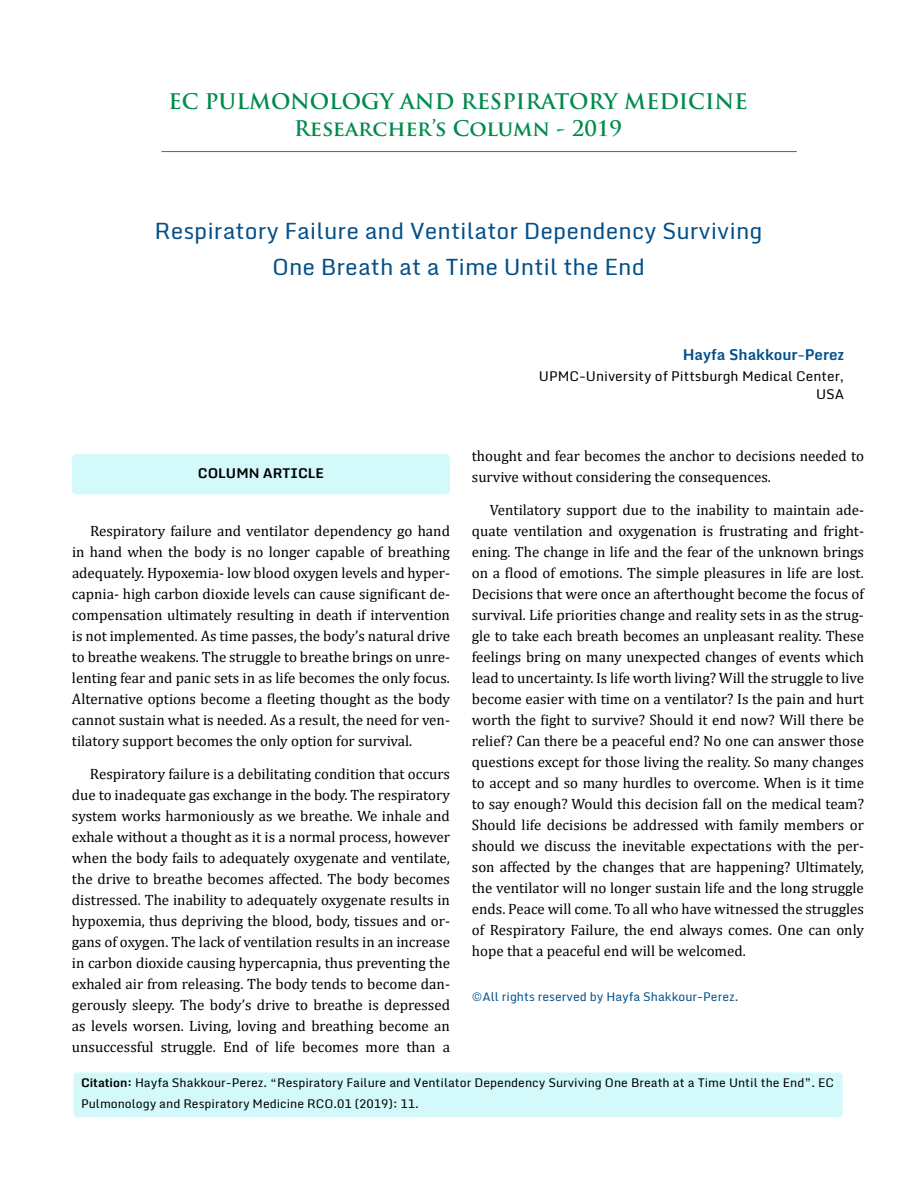
<style>
.page{position:relative;width:918px;height:1188px;background:#fff}
.page>*{position:absolute;margin:0;border:0;box-sizing:border-box;transform-origin:0 0}
.t1{font:22.5px/36px "Monda";color:#035089;text-align:center}
.t2{font:700 21px/27px "Trajan Pro";color:#008b4d;text-align:center}
.t3{font:15px/21px "Cambria";color:#000;text-align:justify}
.t4{font:700 15px "Monda";color:#035089}
.t5{font:13.5px/18px "Monda";color:#000;text-align:right}
.t6{font:700 13.5px "Monda";color:#000}
.t7{font:12px/21px "Monda";color:#000}
.t8{font:12px "Monda";color:#035089}
.s1{font-weight:700}
</style>
<div class="page">
<div style="left:73px;top:1072px;width:770px;height:46px;background:#d3f9fa;border-radius:4px"></div>
<div style="left:72px;top:1071px;width:772px;height:48px;border:2px solid #fff;border-radius:4px"></div>
<hr style="left:161px;top:151px;width:636px;height:1px;background:#625d5b">
<div style="left:72px;top:454px;width:378px;height:40px;background:#d3f9fa;border-radius:4px"></div>
<h2 class="t2" style="left:169px;top:88px;width:581px">EC PULMONOLOGY AND RESPIRATORY MEDICINE<br>Researcher’s Column - 2019</h2>
<h1 class="t1" style="left:155px;top:214px;width:609px">Respiratory Failure and Ventilator Dependency Surviving<br>One Breath at a Time Until the End</h1>
<p class="t6" style="left:198px;top:461px;width:128px">COLUMN ARTICLE</p>
<p class="t3" style="left:72px;top:520px;width:380px;text-indent:18px">Respiratory failure and ventilator dependency go hand in hand when the body is no longer capable of breathing adequately. Hypoxemia- low blood oxygen levels and hyper&shy;capnia- high carbon dioxide levels can cause significant de&shy;compensation ultimately resulting in death if intervention is not implemented. As time passes, the body’s natural drive to breathe weakens. The struggle to breathe brings on unre&shy;lenting fear and panic sets in as life becomes the only focus.<br>Alternative options become a fleeting thought as the body cannot sustain what is needed. As a result, the need for ven&shy;tilatory support becomes the only option for survival.</p>
<p class="t3" style="left:72px;top:763px;width:380px;text-indent:18px">Respiratory failure is a debilitating condition that occurs due to inadequate gas exchange in the body. The respiratory system works harmoniously as we breathe. We inhale and exhale without a thought as it is a normal process, however when the body fails to adequately oxygenate and ventilate, the drive to breathe becomes affected. The body becomes distressed. The inability to adequately oxygenate results in hypoxemia, thus depriving the blood, body, tissues and or&shy;gans of oxygen. The lack of ventilation results in an increase in carbon dioxide causing hypercapnia, thus preventing the exhaled air from releasing. The body tends to become dan&shy;gerously sleepy. The body’s drive to breathe is depressed as levels worsen. Living, loving and breathing become an unsuccessful struggle. End of life becomes more than a</p>
<p class="t4" style="left:683px;top:342px;width:163px">Hayfa Shakkour-Perez</p>
<p class="t5" style="left:539px;top:367px;width:307px">UPMC-University of Pittsburgh Medical Center,<br>USA</p>
<p class="t3" style="left:472px;top:445px;width:394px">thought and fear becomes the anchor to decisions needed to survive without considering the consequences.</p>
<p class="t3" style="left:472px;top:499px;width:394px;text-indent:18px">Ventilatory support due to the inability to maintain ade&shy;quate ventilation and oxygenation is frustrating and fright&shy;ening. The change in life and the fear of the unknown brings on a flood of emotions. The simple pleasures in life are lost.<br>Decisions that were once an afterthought become the focus of survival. Life priorities change and reality sets in as the strug&shy;gle to take each breath becomes an unpleasant reality. These feelings bring on many unexpected changes of events which lead to uncertainty. Is life worth living? Will the struggle to live become easier with time on a ventilator? Is the pain and hurt worth the fight to survive? Should it end now? Will there be relief? Can there be a peaceful end? No one can answer those questions except for those living the reality. So many changes to accept and so many hurdles to overcome. When is it time to say enough? Would this decision fall on the medical team?<br>Should life decisions be addressed with family members or should we discuss the inevitable expectations with the per&shy;son affected by the changes that are happening? Ultimately, the ventilator will no longer sustain life and the long struggle ends. Peace will come. To all who have witnessed the struggles of Respiratory Failure, the end always comes. One can only hope that a peaceful end will be welcomed.</p>
<p class="t8" style="left:472px;top:988px;width:268px">©All rights reserved by Hayfa Shakkour-Perez.</p>
<p class="t7" style="left:81px;top:1073px;width:755px"><span class="s1">Citation:</span> Hayfa Shakkour-Perez. “Respiratory Failure and Ventilator Dependency Surviving One Breath at a Time Until the End”. EC<br>Pulmonology and Respiratory Medicine RCO.01 (2019): 11.</p>
</div>
